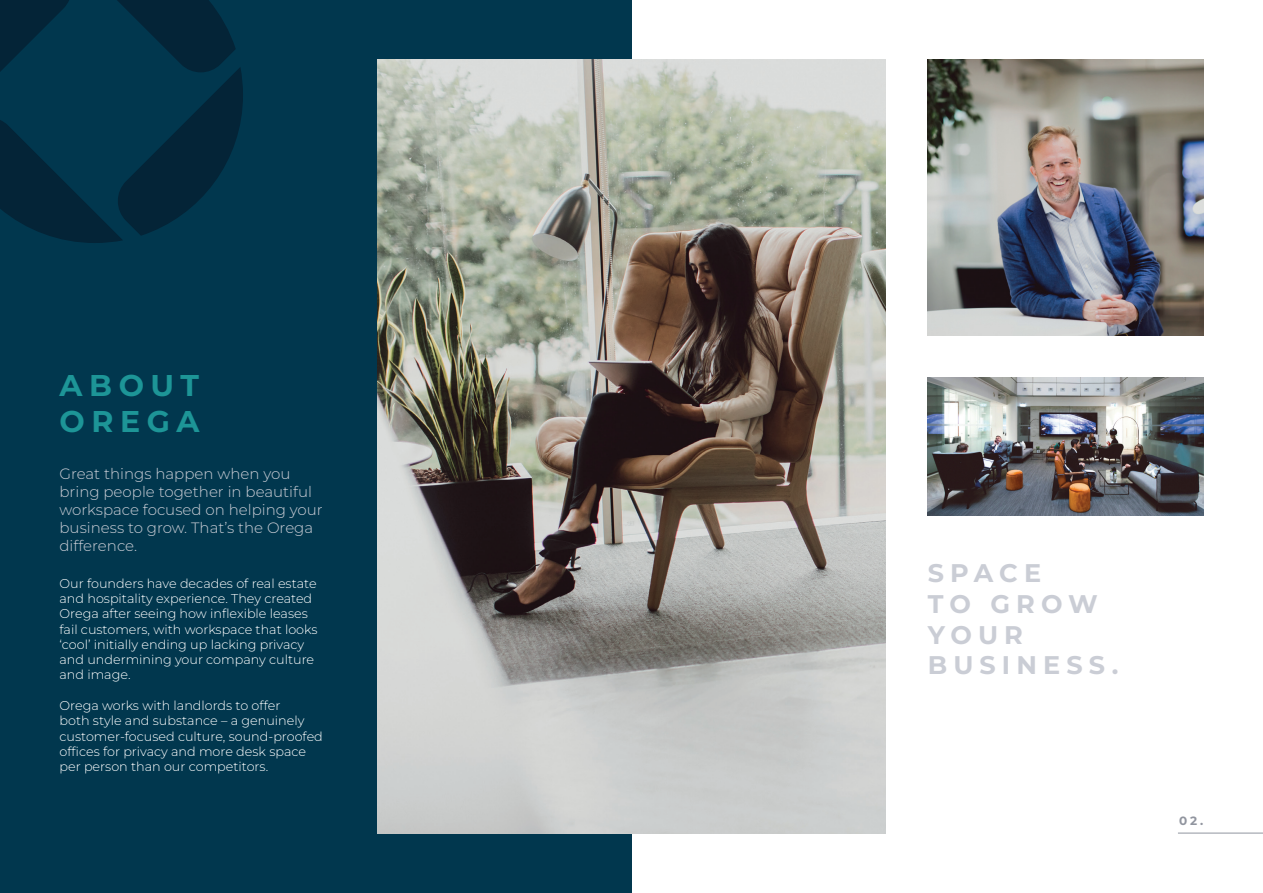
<style>
.page{position:relative;width:1263px;height:893px;background:#fff}
.page>*{position:absolute;margin:0;border:0;box-sizing:border-box;transform-origin:0 0}
.t1{font:700 30px/36px "Montserrat";letter-spacing:.22em;color:#1d9597}
.t2{font:700 25.5px/30.6px "Montserrat";letter-spacing:.24em;color:#cacdd5}
.t3{font:300 15px/18px "Montserrat";color:#cacdd5}
.t4{font:300 12.75px/15.3px "Montserrat";color:#fff}
.t5{font:700 12px "Montserrat";color:#91959f}
</style>
<div class="page">
<div style="left:0;top:0;width:631px;height:893px;background:#01374e"></div>
<svg style="left:0;top:0;width:243px;height:243px"></svg>
<img style="left:378px;top:60px;width:507px;height:773px">
<img style="left:928px;top:60px;width:275px;height:275px">
<img style="left:928px;top:378px;width:275px;height:137px">
<hr style="left:1178px;top:833px;width:85px;height:1px;background:#91959f">
<h1 class="t1" style="left:60px;top:366px;width:142px">ABOUT<br>OREGA</h1>
<p class="t3" style="left:60px;top:464px;width:265px">Great things happen when you bring people together in beautiful workspace focused on helping your business to grow. That’s the Orega difference.</p>
<p class="t4" style="left:60px;top:575px;width:260px">Our founders have decades of real estate and hospitality experience. They created Orega after seeing how inflexible leases fail customers, with workspace that looks ‘cool’ initially ending up lacking privacy and undermining your company culture and image.</p>
<p class="t4" style="left:60px;top:697px;width:265px">Orega works with landlords to offer<br>both style and substance – a genuinely customer-focused culture, sound-proofed offices for privacy and more desk space per person than our competitors.</p>
<h2 class="t2" style="left:928px;top:557px;width:192px">SPACE<br>TO GROW<br>YOUR<br>BUSINESS.</h2>
<p class="t5" style="left:1179px;top:812px;width:26px">02.</p>
</div>
